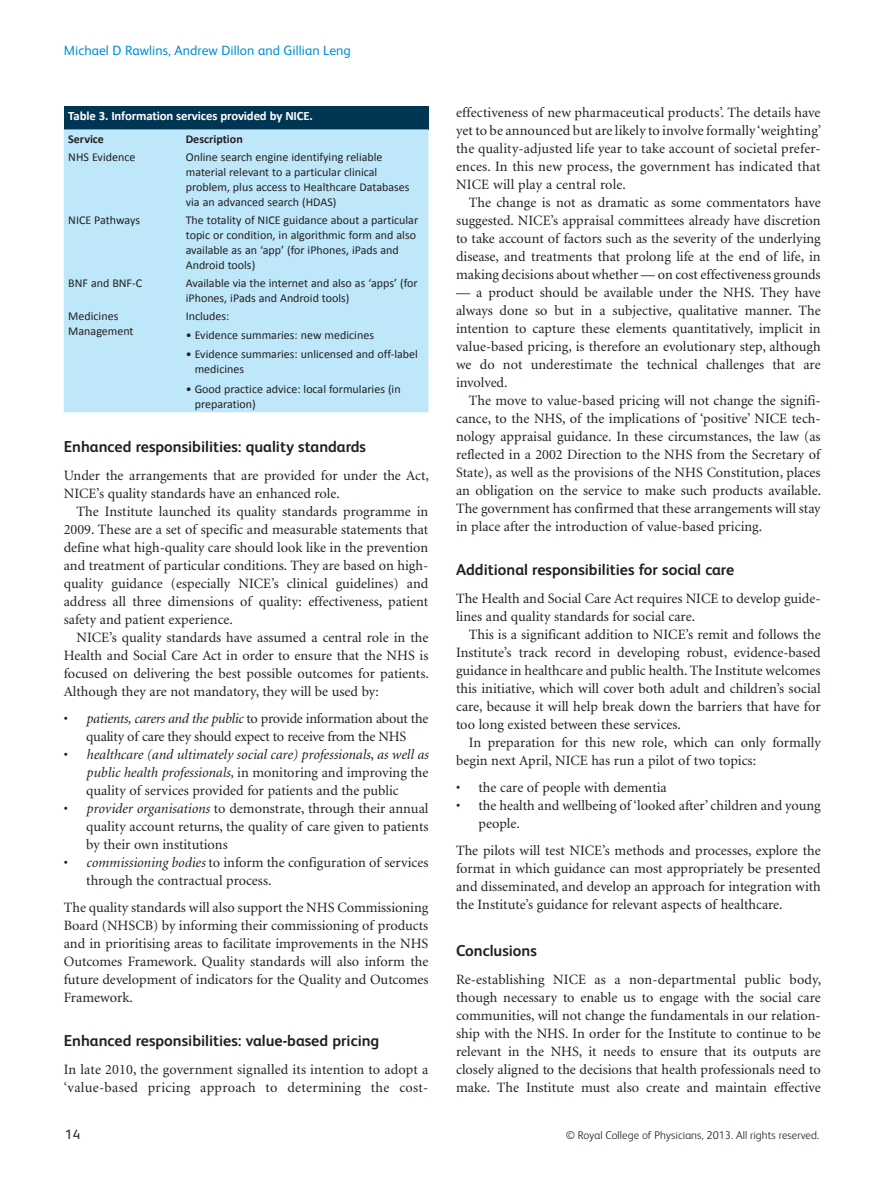
<style>
.page{position:relative;width:893px;height:1191px;background:#fff}
.page>*{position:absolute;margin:0;border:0;box-sizing:border-box;transform-origin:0 0}
.t1{font:700 15.75px "FS Albert";color:#231f20}
.t2{font:14.25px/18px "Minion";color:#231f20;text-align:justify}
.t3{font:italic 14.25px/18px "Minion";color:#231f20;text-align:justify}
.t4{font:14.25px/18px "Minion";letter-spacing:-.02em;color:#231f20;text-align:center}
.t5{font:13.5px "FS Albert";letter-spacing:.005em;color:#008fd5}
.t6{font:13.5px "FS Albert";color:#231f20}
.t7{font:700 12.75px "Calibri";letter-spacing:-.01em;color:#fff}
.t8{font:12px/15px "Calibri";color:#231f20}
.t9{font:700 12px "Calibri";color:#231f20}
.t10{font:300 11.25px "FS Albert";letter-spacing:.005em;color:#231f20}
.s1{font-style:italic}
.s2{font-style:normal}
</style>
<div class="page">
<div style="left:64px;top:106px;width:364px;height:23px;background:#003554"></div>
<div style="left:64px;top:129px;width:364px;height:283px;background:#bee7fa"></div>
<p class="t5" style="left:64px;top:46px;width:289px">Michael D Rawlins, Andrew Dillon and Gillian Leng</p>
<p class="t7" style="left:68px;top:111px;width:246px">Table 3. Information services provided by NICE.</p>
<p class="t9" style="left:68px;top:134px;width:37px">Service</p>
<p class="t9" style="left:186px;top:134px;width:59px">Description</p>
<p class="t8" style="left:68px;top:150px;width:69px">NHS Evidence</p>
<p class="t8" style="left:186px;top:150px;width:225px">Online search engine identifying reliable material relevant to a particular clinical problem, plus access to Healthcare Databases via an advanced search (HDAS)</p>
<p class="t8" style="left:68px;top:213px;width:73px">NICE Pathways</p>
<p class="t8" style="left:186px;top:213px;width:234px">The totality of NICE guidance about a particular topic or condition, in algorithmic form and also available as an ‘app’ (for iPhones, iPads and Android tools)</p>
<p class="t8" style="left:68px;top:276px;width:75px">BNF and BNF-C</p>
<p class="t8" style="left:186px;top:276px;width:233px">Available via the internet and also as ‘apps’ (for iPhones, iPads and Android tools)</p>
<p class="t8" style="left:68px;top:309px;width:67px">Medicines<br>Management</p>
<p class="t8" style="left:186px;top:309px;width:45px">Includes:</p>
<p class="t8" style="left:186px;top:329px;width:190px">• Evidence summaries: new medicines</p>
<p class="t8" style="left:195px;top:348px;width:225px;text-indent:-9px">• Evidence summaries: unlicensed and off-label medicines</p>
<p class="t8" style="left:195px;top:382px;width:207px;text-indent:-9px">• Good practice advice: local formularies (in preparation)</p>
<p class="t1" style="left:64px;top:440px;width:304px">Enhanced responsibilities: quality standards</p>
<p class="t2" style="left:64px;top:468px;width:367px">Under the arrangements that are provided for under the Act,<br>NICE’s quality standards have an enhanced role.</p>
<p class="t2" style="left:64px;top:504px;width:366px;text-indent:13px">The Institute launched its quality standards programme in 2009. These are a set of specific and measurable statements that define what high-quality care should look like in the prevention and treatment of particular conditions. They are based on high&shy;quality guidance (especially NICE’s clinical guidelines) and address all three dimensions of quality: effectiveness, patient safety and patient experience.</p>
<p class="t2" style="left:64px;top:630px;width:367px;text-indent:13px">NICE’s quality standards have assumed a central role in the Health and Social Care Act in order to ensure that the NHS is focused on delivering the best possible outcomes for patients.<br>Although they are not mandatory, they will be used by:</p>
<p class="t4" style="left:64px;top:711px;width:366px">• <span class="s1">patients, carers and the public</span> to provide information about the quality of care they should expect to receive from the NHS</p>
<p class="t3" style="left:86px;top:747px;width:344px;text-indent:-22px"><span class="s2">•</span> healthcare (and ultimately social care) professionals<span class="s2">,</span> as well as public health professionals, <span class="s2">in monitoring and improving the quality of services provided for patients and the public</span></p>
<p class="t2" style="left:86px;top:801px;width:344px;text-indent:-22px">• <span class="s1">provider organisations</span> to demonstrate, through their annual quality account returns, the quality of care given to patients by their own institutions</p>
<p class="t2" style="left:86px;top:855px;width:344px;text-indent:-22px">• <span class="s1">commissioning bodies</span> to inform the configuration of services through the contractual process.</p>
<p class="t2" style="left:64px;top:900px;width:366px">The quality standards will also support the NHS Commissioning Board (NHSCB) by informing their commissioning of products and in prioritising areas to facilitate improvements in the NHS Outcomes Framework. Quality standards will also inform the future development of indicators for the Quality and Outcomes Framework.</p>
<p class="t1" style="left:64px;top:1034px;width:317px">Enhanced responsibilities: value-based pricing</p>
<p class="t2" style="left:64px;top:1062px;width:366px">In late 2010, the government signalled its intention to adopt a ‘value-based pricing approach to determining the cost-</p>
<p class="t2" style="left:456px;top:105px;width:367px">effectiveness of new pharmaceutical products’. The details have yet to be announced but are likely to involve formally ‘weighting’ the quality-adjusted life year to take account of societal prefer&shy;ences. In this new process, the government has indicated that NICE will play a central role.</p>
<p class="t2" style="left:456px;top:195px;width:366px;text-indent:13px">The change is not as dramatic as some commentators have suggested. NICE’s appraisal committees already have discretion to take account of factors such as the severity of the underlying disease, and treatments that prolong life at the end of life, in making decisions about whether — on cost effectiveness grounds</p>
<p class="t2" style="left:456px;top:285px;width:366px">— a product should be available under the NHS. They have always done so but in a subjective, qualitative manner. The intention to capture these elements quantitatively, implicit in value-based pricing, is therefore an evolutionary step, although we do not underestimate the technical challenges that are involved.</p>
<p class="t2" style="left:456px;top:393px;width:367px;text-indent:13px">The move to value-based pricing will not change the signifi&shy;cance, to the NHS, of the implications of ‘positive’ NICE tech&shy;nology appraisal guidance. In these circumstances, the law (as reflected in a 2002 Direction to the NHS from the Secretary of State), as well as the provisions of the NHS Constitution, places an obligation on the service to make such products available.<br>The government has confirmed that these arrangements will stay in place after the introduction of value-based pricing.</p>
<p class="t1" style="left:456px;top:563px;width:280px">Additional responsibilities for social care</p>
<p class="t2" style="left:456px;top:591px;width:366px">The Health and Social Care Act requires NICE to develop guide&shy;lines and quality standards for social care.</p>
<p class="t2" style="left:456px;top:627px;width:366px;text-indent:13px">This is a significant addition to NICE’s remit and follows the Institute’s track record in developing robust, evidence-based guidance in healthcare and public health. The Institute welcomes this initiative, which will cover both adult and children’s social care, because it will help break down the barriers that have for too long existed between these services.</p>
<p class="t2" style="left:456px;top:735px;width:366px;text-indent:13px">In preparation for this new role, which can only formally begin next April, NICE has run a pilot of two topics:</p>
<p class="t2" style="left:456px;top:780px;width:212px">• the care of people with dementia</p>
<p class="t2" style="left:479px;top:798px;width:344px;text-indent:-22px">• the health and wellbeing of ‘looked after’ children and young people.</p>
<p class="t2" style="left:456px;top:843px;width:366px">The pilots will test NICE’s methods and processes, explore the format in which guidance can most appropriately be presented and disseminated, and develop an approach for integration with the Institute’s guidance for relevant aspects of healthcare.</p>
<p class="t1" style="left:456px;top:944px;width:82px">Conclusions</p>
<p class="t2" style="left:456px;top:972px;width:367px">Re-establishing NICE as a non-departmental public body, though necessary to enable us to engage with the social care communities, will not change the fundamentals in our relation&shy;ship with the NHS. In order for the Institute to continue to be relevant in the NHS, it needs to ensure that its outputs are closely aligned to the decisions that health professionals need to make. The Institute must also create and maintain effective</p>
<p class="t6" style="left:65px;top:1130px;width:16px">14</p>
<p class="t10" style="left:566px;top:1131px;width:255px">© Royal College of Physicians, 2013. All rights reserved.</p>
</div>
